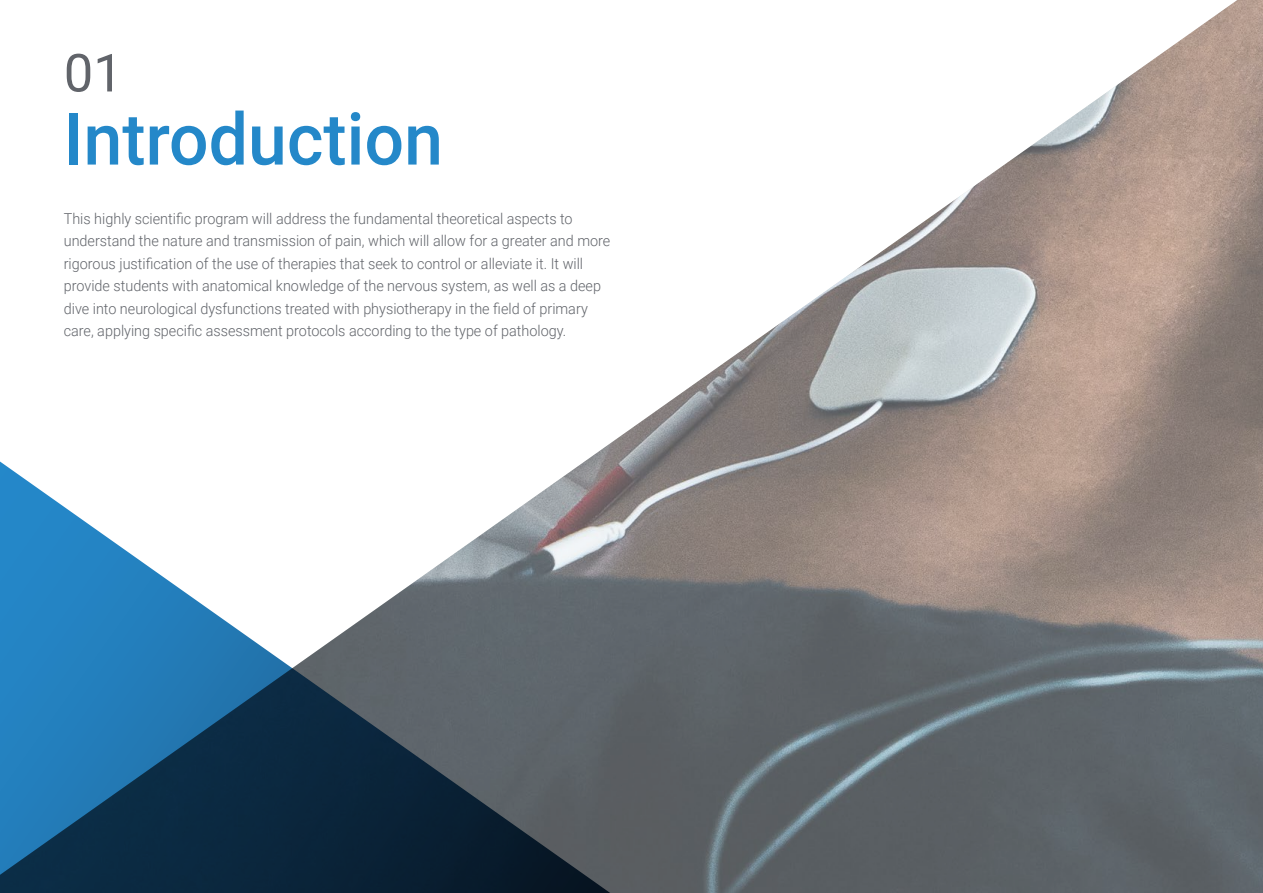
<style>
.page{position:relative;width:1263px;height:893px;background:#fff}
.page>*{position:absolute;margin:0;border:0;box-sizing:border-box;transform-origin:0 0}
.t1{font:500 72px "Roboto";color:#2488c9}
.t2{font:52.5px "Roboto";color:#61646a}
.t3{font:300 15px/22.5px "Roboto";color:#61646a;scale:.96 1}
</style>
<div class="page">
<img style="left:607px;top:0;width:656px;height:893px">
<svg style="left:0;top:446px;width:640px;height:447px"></svg>
<h2 class="t2" style="left:64px;top:36px;width:61px">01</h2>
<h1 class="t1" style="left:64px;top:89px;width:381px">Introduction</h1>
<p class="t3" style="left:64px;top:207px;width:571px">This highly scientific program will address the fundamental theoretical aspects to understand the nature and transmission of pain, which will allow for a greater and more rigorous justification of the use of therapies that seek to control or alleviate it. It will provide students with anatomical knowledge of the nervous system, as well as a deep dive into neurological dysfunctions treated with physiotherapy in the field of primary care, applying specific assessment protocols according to the type of pathology.</p>
</div>
